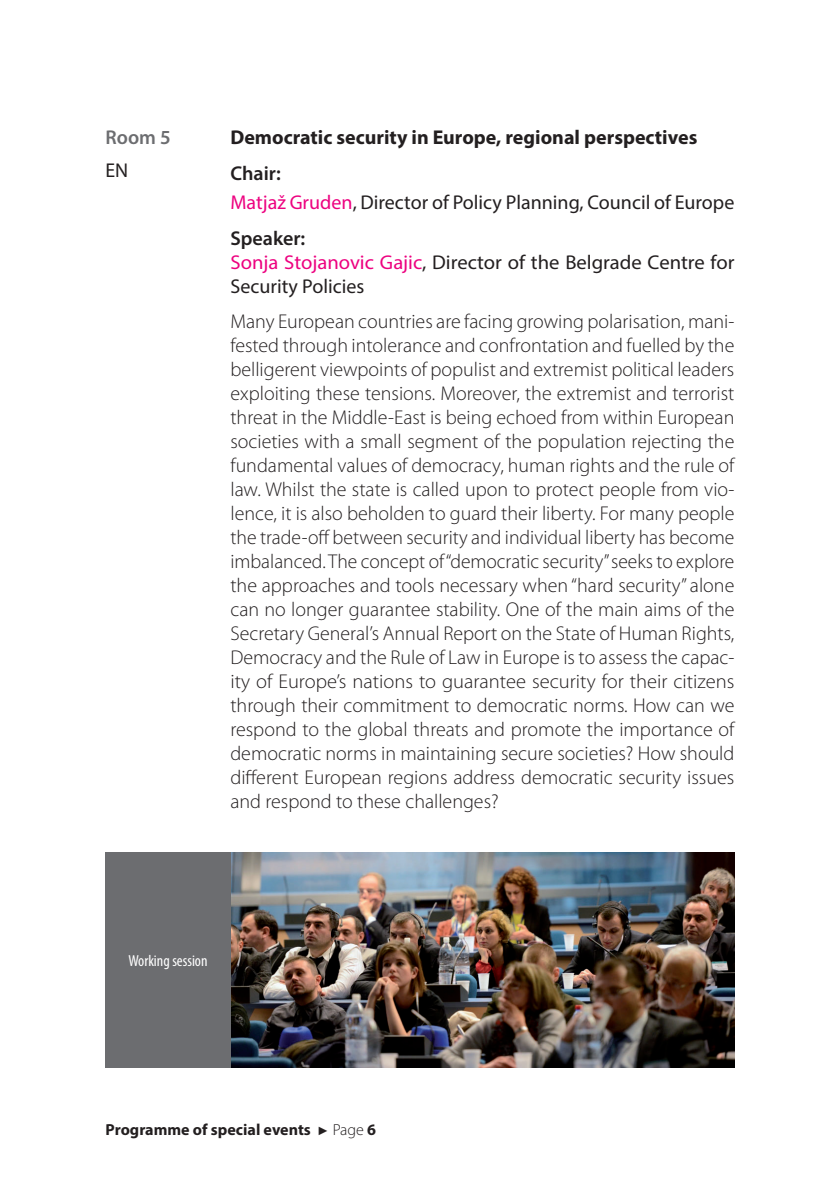
<style>
.page{position:relative;width:840px;height:1191px;background:#fff}
.page>*{position:absolute;margin:0;border:0;box-sizing:border-box;transform-origin:0 0}
.t1{font:300 20px/24px "Myriad Pro";color:#231f20;text-align:justify}
.t2{font:20px/24px "Myriad Pro";color:#231f20}
.t3{font:700 20px "Myriad Pro";color:#231f20}
.t4{font:600 20px "Myriad Pro";color:#6c6d70}
.t5{font:700 16px "Myriad Pro";color:#231f20}
.t6{font:condensed 16px "Myriad Pro";color:#fff}
.s1{font-weight:600}
.s2{color:#ed0280}
.s3{font-family:"Arial";font-weight:400;font-size:12px}
.s4{font-weight:300}
</style>
<div class="page">
<div style="left:105px;top:852px;width:629px;height:215px;background:#6c6d70"></div>
<img style="left:232px;top:852px;width:502px;height:215px">
<p class="t4" style="left:105px;top:125px;width:67px">Room 5</p>
<p class="t2" style="left:105px;top:158px;width:24px">EN</p>
<p class="t3" style="left:230px;top:124px;width:468px">Democratic security in Europe, regional perspectives</p>
<p class="t2" style="left:230px;top:158px;width:505px;line-height:29.6px"><span class="s1">Chair:<br></span><span class="s2">Matjaž Gruden</span>, Director of Policy Planning, Council of Europe</p>
<p class="t2" style="left:230px;top:225px;width:505px"><span class="s1">Speaker:<br></span><span class="s2">Sonja Stojanovic Gajic</span>, Director of the Belgrade Centre for<br>Security Policies</p>
<p class="t1" style="left:230px;top:309px;width:505px">Many European countries are facing growing polarisation, mani&shy;fested through intolerance and confrontation and fuelled by the belligerent viewpoints of populist and extremist political leaders exploiting these tensions. Moreover, the extremist and terrorist threat in the Middle-East is being echoed from within European societies with a small segment of the population rejecting the fundamental values of democracy, human rights and the rule of law. Whilst the state is called upon to protect people from vio&shy;lence, it is also beholden to guard their liberty. For many people the trade-off between security and individual liberty has become imbalanced. The concept of “democratic security” seeks to explore the approaches and tools necessary when “hard security” alone can no longer guarantee stability. One of the main aims of the Secretary General’s Annual Report on the State of Human Rights, Democracy and the Rule of Law in Europe is to assess the capac&shy;ity of Europe’s nations to guarantee security for their citizens through their commitment to democratic norms. How can we respond to the global threats and promote the importance of democratic norms in maintaining secure societies? How should different European regions address democratic security issues and respond to these challenges?</p>
<p class="t6" style="left:128px;top:951px;width:81px">Working session</p>
<p class="t5" style="left:105px;top:1119px;width:272px">Programme of special events <span class="s3">►</span> <span class="s4">Page</span> 6</p>
</div>
